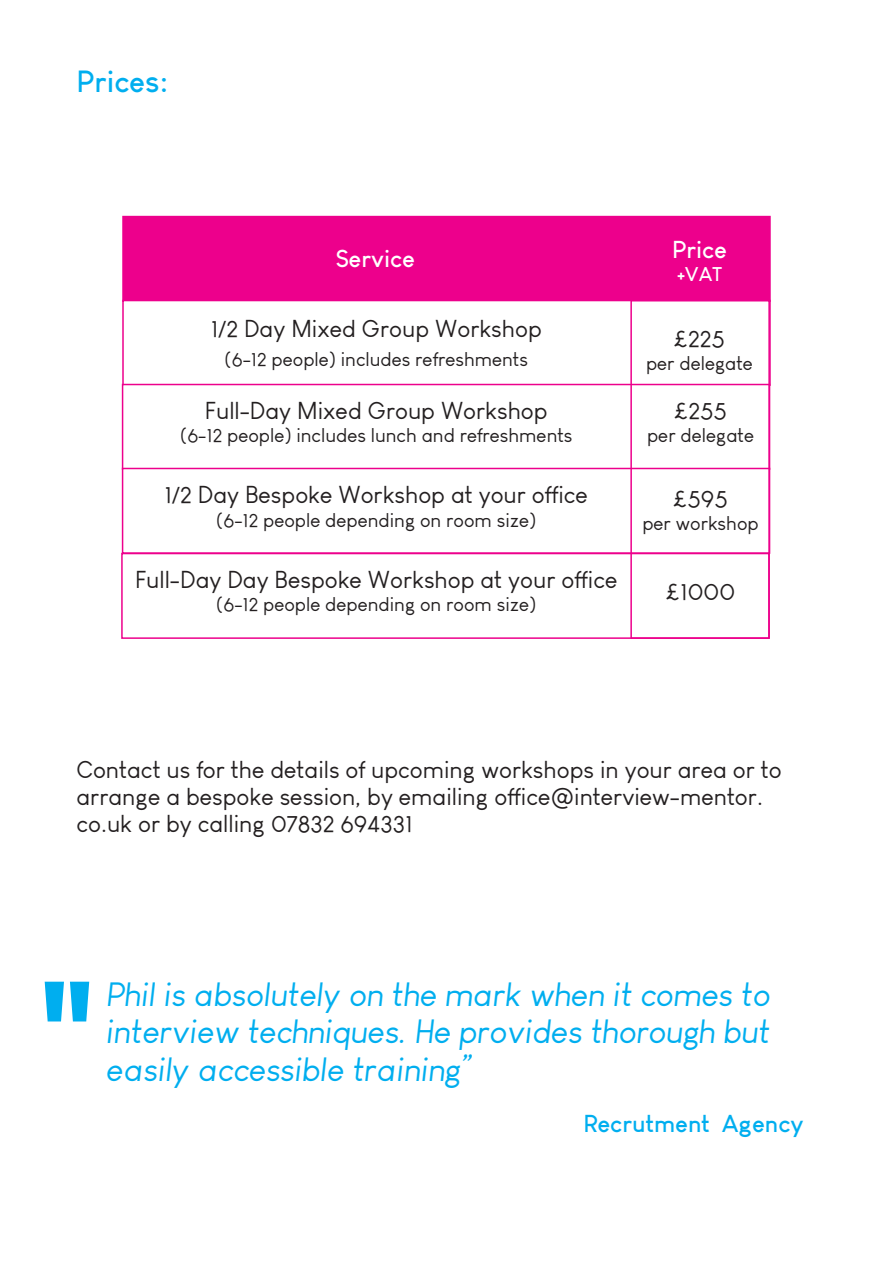
<style>
.page{position:relative;width:893px;height:1263px;background:#fff}
.page>*{position:absolute;margin:0;border:0;box-sizing:border-box;transform-origin:0 0}
.t1{font:148.5px "Broadway";color:#00aeef}
.t2{font:italic 33px/37.5px "Louis George Cafe";color:#00aeef;text-align:justify}
.t3{font:700 30px "Louis George Cafe";color:#00aeef}
.t4{font:24px/27px "Louis George Cafe";color:#231f20}
.t5{font:700 24px "Louis George Cafe";color:#00aeef}
.t6{font:700 24px "Louis George Cafe";color:#fff}
.t7{font:19.5px "Louis George Cafe";color:#231f20}
.t8{font:700 19.5px "Louis George Cafe";color:#fff}
</style>
<div class="page">
<div style="left:122px;top:216px;width:649px;height:86px;background:#ed008c"></div>
<div style="left:122px;top:300px;width:649px;height:86px;background:#fff;border:2px solid #ed008c"></div>
<div style="left:122px;top:384px;width:648px;height:86px;background:#fff;border:2px solid #ed008c"></div>
<div style="left:122px;top:468px;width:648px;height:86px;background:#fff;border:2px solid #ed008c"></div>
<div style="left:121px;top:553px;width:649px;height:86px;background:#fff;border:2px solid #ed008c"></div>
<div style="left:630px;top:300px;width:140px;height:339px;border:2px solid #ed008c"></div>
<p class="t3" style="left:77px;top:62px;width:93px">Prices:</p>
<p class="t6" style="left:336px;top:243px;width:81px">Service</p>
<p class="t4" style="left:211px;top:316px;width:332px">1/2 Day Mixed Group Workshop</p>
<p class="t7" style="left:225px;top:348px;width:305px">(6-12 people) includes refreshments</p>
<p class="t4" style="left:205px;top:397px;width:344px">Full-Day Mixed Group Workshop</p>
<p class="t7" style="left:180px;top:424px;width:394px">(6-12 people) includes lunch and refreshments</p>
<p class="t4" style="left:165px;top:481px;width:425px">1/2 Day Bespoke Workshop at your office</p>
<p class="t7" style="left:216px;top:508px;width:322px">(6-12 people depending on room size)</p>
<p class="t4" style="left:135px;top:566px;width:484px">Full-Day Day Bespoke Workshop at your office</p>
<p class="t7" style="left:216px;top:593px;width:322px">(6-12 people depending on room size)</p>
<p class="t6" style="left:672px;top:234px;width:56px">Price</p>
<p class="t8" style="left:677px;top:262px;width:46px">+VAT</p>
<p class="t4" style="left:674px;top:325px;width:53px">£225</p>
<p class="t7" style="left:646px;top:352px;width:108px">per delegate</p>
<p class="t4" style="left:674px;top:397px;width:54px">£255</p>
<p class="t7" style="left:647px;top:424px;width:108px">per delegate</p>
<p class="t4" style="left:673px;top:485px;width:56px">£595</p>
<p class="t7" style="left:642px;top:512px;width:118px">per workshop</p>
<p class="t4" style="left:666px;top:578px;width:71px">£1000</p>
<p class="t4" style="left:77px;top:756px;width:707px">Contact us for the details of upcoming workshops in your area or to arrange a bespoke session, by emailing office@interview-mentor. co.uk or by calling 07832 694331</p>
<p class="t1" style="left:38px;top:945px;width:59px">"</p>
<p class="t2" style="left:106px;top:975px;width:666px">Phil is absolutely on the mark when it comes to interview techniques. He provides thorough but easily accessible training”</p>
<p class="t5" style="left:584px;top:1108px;width:222px">Recrutment Agency</p>
</div>
